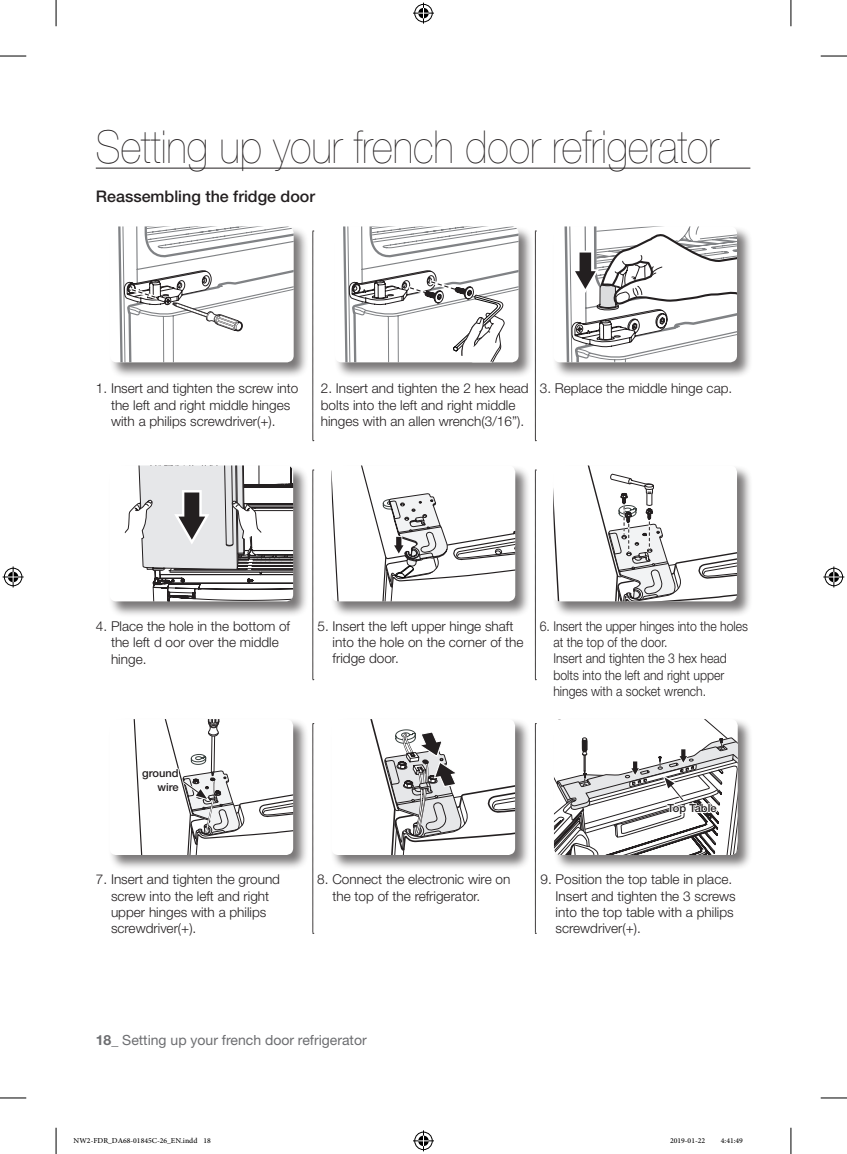
<style>
.page{position:relative;width:847px;height:1154px;background:#fff}
.page>*{position:absolute;margin:0;border:0;box-sizing:border-box;transform-origin:0 0}
.t1{font:200 45.5px "Helvetica Neue LTW1 G";color:#231f20;scale:.9 1}
.t2{font:500 16.1px "Helvetica Neue LT Pro";color:#231f20}
.t3{font:14px "Helvetica Neue LT Pro";color:#6c6d70}
.t4{font:300 13.65px/16.3px "Helvetica Neue LT Pro";color:#231f20}
.t5{font:300 13.65px/16.3px "Helvetica Neue LT Pro";color:#231f20;scale:.9 1}
.t6{font:500 11.03px/13.3px "Helvetica Neue LT Pro";color:#231f20;text-align:right}
.t7{font:10.5px "Adobe Arabic";color:#000}
.s1{font-weight:700}
</style>
<div class="page">
<hr style="left:96px;top:168px;width:654px;height:1px;background:#231f20">
<div style="left:330px;top:465px;width:201px;height:152px;background:#231f20;opacity:.6"></div>
<svg style="left:331px;top:465px;width:184px;height:136px"></svg>
<div style="left:330px;top:718px;width:200px;height:153px;background:#231f20;opacity:.6"></div>
<svg style="left:331px;top:719px;width:184px;height:136px"></svg>
<div style="left:552px;top:465px;width:200px;height:152px;background:#231f20;opacity:.6"></div>
<svg style="left:553px;top:465px;width:183px;height:136px"></svg>
<div style="left:553px;top:718px;width:200px;height:153px;background:#231f20;opacity:.6"></div>
<div style="left:108px;top:718px;width:201px;height:153px;background:#231f20;opacity:.6"></div>
<div style="left:109px;top:719px;width:184px;height:136px;background:#fff;border-radius:7px"></div>
<svg style="left:312px;top:470px;width:2px;height:210px"></svg>
<svg style="left:312px;top:723px;width:2px;height:211px"></svg>
<svg style="left:535px;top:470px;width:1px;height:210px"></svg>
<svg style="left:535px;top:723px;width:1px;height:211px"></svg>
<div style="left:552px;top:226px;width:200px;height:152px;background:#231f20;opacity:.6"></div>
<div style="left:553px;top:226px;width:183px;height:136px;background:#fff;border-radius:7px"></div>
<svg style="left:564px;top:226px;width:172px;height:136px"></svg>
<div style="left:108px;top:465px;width:201px;height:152px;background:#231f20;opacity:.6"></div>
<div style="left:109px;top:465px;width:184px;height:136px;background:#fff;border-radius:7px"></div>
<svg style="left:124px;top:465px;width:169px;height:136px"></svg>
<svg style="left:312px;top:231px;width:2px;height:210px"></svg>
<svg style="left:535px;top:231px;width:1px;height:210px"></svg>
<div style="left:109px;top:226px;width:200px;height:152px;background:#231f20;opacity:.6"></div>
<div style="left:110px;top:226px;width:183px;height:136px;background:#fff;border-radius:7px"></div>
<svg style="left:118px;top:226px;width:175px;height:136px"></svg>
<div style="left:334px;top:226px;width:200px;height:152px;background:#231f20;opacity:.6"></div>
<div style="left:335px;top:226px;width:183px;height:136px;background:#fff;border-radius:7px"></div>
<svg style="left:343px;top:226px;width:175px;height:136px"></svg>
<svg style="left:133px;top:719px;width:160px;height:136px"></svg>
<svg style="left:553px;top:719px;width:184px;height:136px"></svg>
<svg style="left:0;top:56px;width:26px;height:1px"></svg>
<svg style="left:820px;top:56px;width:26px;height:1px"></svg>
<svg style="left:0;top:1097px;width:26px;height:1px"></svg>
<svg style="left:820px;top:1097px;width:26px;height:1px"></svg>
<svg style="left:56px;top:0;width:1px;height:26px"></svg>
<svg style="left:56px;top:1128px;width:1px;height:26px"></svg>
<svg style="left:790px;top:0;width:1px;height:26px"></svg>
<svg style="left:790px;top:1128px;width:1px;height:26px"></svg>
<svg style="left:413px;top:3px;width:21px;height:21px"></svg>
<svg style="left:413px;top:1130px;width:21px;height:21px"></svg>
<svg style="left:3px;top:566px;width:21px;height:21px"></svg>
<svg style="left:823px;top:566px;width:21px;height:21px"></svg>
<h1 class="t1" style="left:96px;top:120px;width:693px">Setting up your french door refrigerator</h1>
<p class="t2" style="left:96px;top:187px;width:220px">Reassembling the fridge door</p>
<p class="t4" style="left:96px;top:380px;width:204px;text-align:center">1. Insert and tighten the screw into the left and right middle hinges with a philips screwdriver(+).</p>
<p class="t4" style="left:321px;top:380px;width:209px">2. Insert and tighten the 2 hex head bolts into the left and right middle hinges with an allen wrench(3/16”).</p>
<p class="t4" style="left:539px;top:380px;width:194px">3. Replace the middle hinge cap.</p>
<p class="t4" style="left:111px;top:618px;width:180px;text-indent:-15px">4. Place the hole in the bottom of the left d oor over the middle hinge.</p>
<p class="t4" style="left:332px;top:617px;width:192px;text-indent:-15px">5. Insert the left upper hinge shaft into the hole on the corner of the fridge door.</p>
<p class="t5" style="left:553px;top:617px;width:218px;text-indent:-14px">6. Insert the upper hinges into the holes at the top of the door.<br>Insert and tighten the 3 hex head bolts into the left and right upper hinges with a socket wrench.</p>
<p class="t6" style="left:142px;top:767px;width:38px">ground wire</p>
<p class="t4" style="left:111px;top:871px;width:170px;text-indent:-15px">7. Insert and tighten the ground screw into the left and right upper hinges with a philips screwdriver(+).</p>
<p class="t4" style="left:332px;top:871px;width:179px;text-indent:-15px">8. Connect the electronic wire on the top of the refrigerator.</p>
<p class="t6" style="left:667px;top:801px;width:51px">Top Table</p>
<p class="t4" style="left:555px;top:871px;width:181px;text-indent:-15px">9. Position the top table in place.<br>Insert and tighten the 3 screws into the top table with a philips screwdriver(+).</p>
<p class="t3" style="left:96px;top:1031px;width:272px"><span class="s1">18_</span> Setting up your french door refrigerator</p>
<p class="t7" style="left:74px;top:1133px;width:139px">NW2-FDR_DA68-01845C-26_EN.indd 18</p>
<p class="t7" style="left:669px;top:1133px;width:37px">2019-01-22</p>
<p class="t7" style="left:720px;top:1133px;width:24px">4:41:49</p>
</div>
